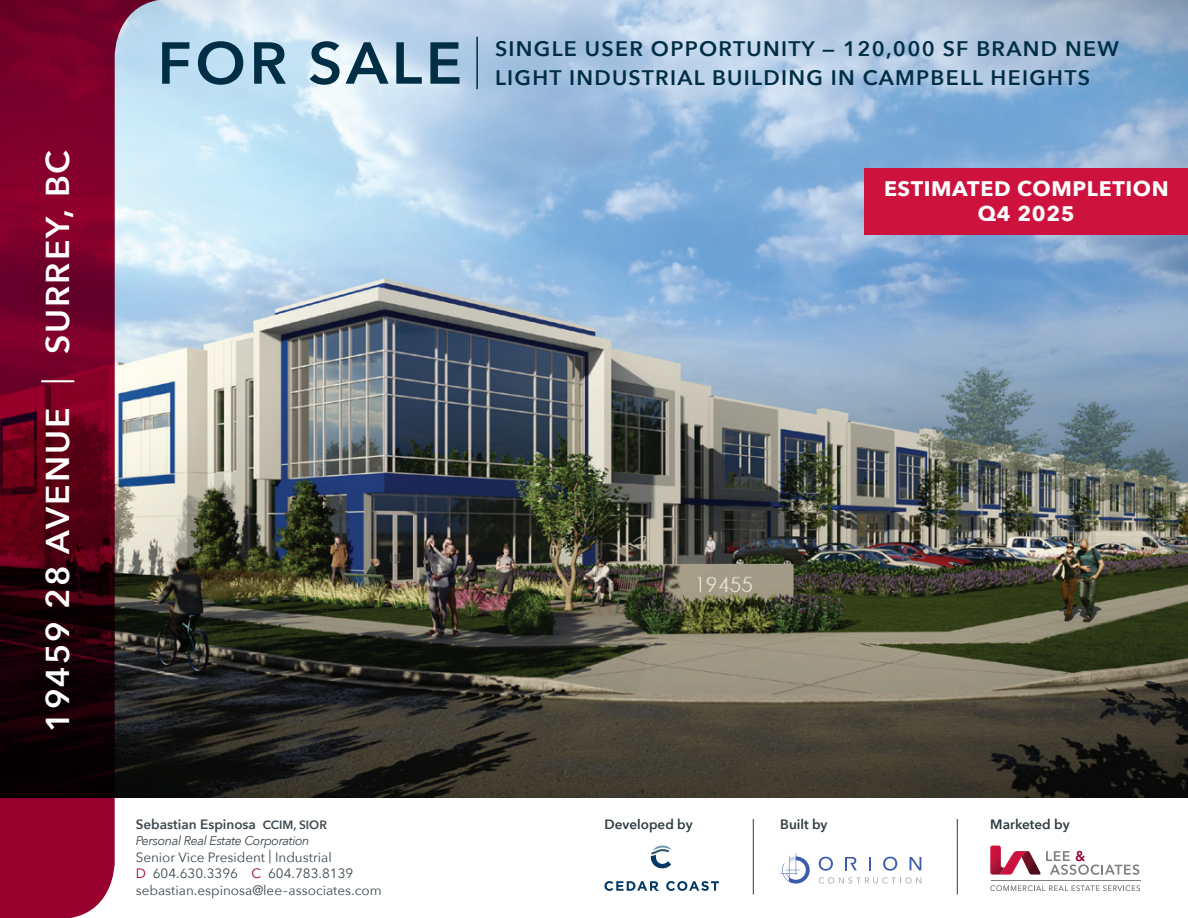
<style>
.page{position:relative;width:1188px;height:918px;background:#fff}
.page>*{position:absolute;margin:0;border:0;box-sizing:border-box;transform-origin:0 0}
.For_Sale_or_Lease__M{font:600 58.5px "Avenir Next";letter-spacing:.06em;color:#002f45}
.Address__Main_Page{font:600 33px "Avenir Next";letter-spacing:.06em;color:#fff}
.For_Sale_or_Lease__M-2{font:600 21px "Avenir Next";letter-spacing:.06em;color:#002f45}
.t1{font:700 21px "Avenir Next";letter-spacing:.03em;color:#fff}
.Contact_Details{font:13.5px "Avenir Next";color:#3e4950}
.Body{font:600 13.5px "Avenir Next";color:#2f3b41}
.Contact_Name{font:600 13.5px "Avenir Next";color:#3e4950}
.Contact_Name-2{font:italic 12.75px "Avenir Next";letter-spacing:-.03em;color:#3e4950}
.s1{font-weight:400}
.s2{font-size:12px}
.s3{color:#98012d}
</style>
<div class="page">
<img style="left:193px;top:306px;width:995px;height:492px">
<svg style="left:193px;top:0;width:995px;height:306px;background:#a3c3e2"></svg>
<svg style="left:0;top:0;width:193px;height:918px;background:#7c485b"></svg>
<svg style="left:753px;top:819px;width:1px;height:19px"></svg>
<svg style="left:957px;top:819px;width:1px;height:19px"></svg>
<hr style="left:753px;top:838px;width:1px;height:57px;background:#2f3b41">
<hr style="left:957px;top:838px;width:1px;height:57px;background:#2f3b41">
<svg style="left:666px;top:881px;width:53px;height:10px"></svg>
<svg style="left:604px;top:881px;width:55px;height:10px"></svg>
<svg style="left:651px;top:846px;width:20px;height:22px"></svg>
<svg style="left:780px;top:853px;width:30px;height:31px"></svg>
<svg style="left:819px;top:877px;width:102px;height:7px"></svg>
<svg style="left:819px;top:856px;width:14px;height:15px"></svg>
<svg style="left:883px;top:856px;width:14px;height:15px"></svg>
<svg style="left:910px;top:857px;width:11px;height:13px"></svg>
<svg style="left:845px;top:857px;width:12px;height:13px"></svg>
<svg style="left:869px;top:857px;width:2px;height:13px"></svg>
<hr style="left:991px;top:881px;width:150px;height:1px;background:#7e8083">
<svg style="left:990px;top:846px;width:149px;height:29px"></svg>
<svg style="left:991px;top:885px;width:149px;height:6px"></svg>
<hr style="left:476px;top:37px;width:2px;height:52px;background:#002f45">
<div style="left:865px;top:168px;width:323px;height:67px;background:#cd123d"></div>
<p class="Address__Main_Page" style="left:29px;top:732px;width:583px;rotate:-90deg">19459 28 AVENUE <span class="s1">|</span> SURREY, BC</p>
<p class="For_Sale_or_Lease__M" style="left:158px;top:13px;width:306px">FOR SALE</p>
<p class="For_Sale_or_Lease__M-2" style="left:495px;top:31px;width:625px">SINGLE USER OPPORTUNITY — 120,000 SF BRAND NEW</p>
<p class="For_Sale_or_Lease__M-2" style="left:495px;top:59px;width:597px">LIGHT INDUSTRIAL BUILDING IN CAMPBELL HEIGHTS</p>
<p class="t1" style="left:884px;top:171px;width:286px">ESTIMATED COMPLETION</p>
<p class="t1" style="left:978px;top:196px;width:98px">Q4 2025</p>
<p class="Contact_Name" style="left:136px;top:812px;width:193px">Sebastian Espinosa <span class="s2">CCIM, SIOR</span></p>
<p class="Body" style="left:604px;top:812px;width:90px">Developed by</p>
<p class="Body" style="left:780px;top:812px;width:49px">Built by</p>
<p class="Body" style="left:990px;top:812px;width:81px">Marketed by</p>
<p class="Contact_Name-2" style="left:136px;top:830px;width:175px">Personal Real Estate Corporation</p>
<p class="Contact_Details" style="left:136px;top:845px;width:198px">Senior Vice President | Industrial</p>
<p class="Contact_Details" style="left:136px;top:862px;width:219px"><span class="s3">D</span> 604.630.3396 <span class="s3">C</span> 604.783.8139</p>
<p class="Contact_Details" style="left:136px;top:878px;width:247px">sebastian.espinosa@lee-associates.com</p>
</div>
